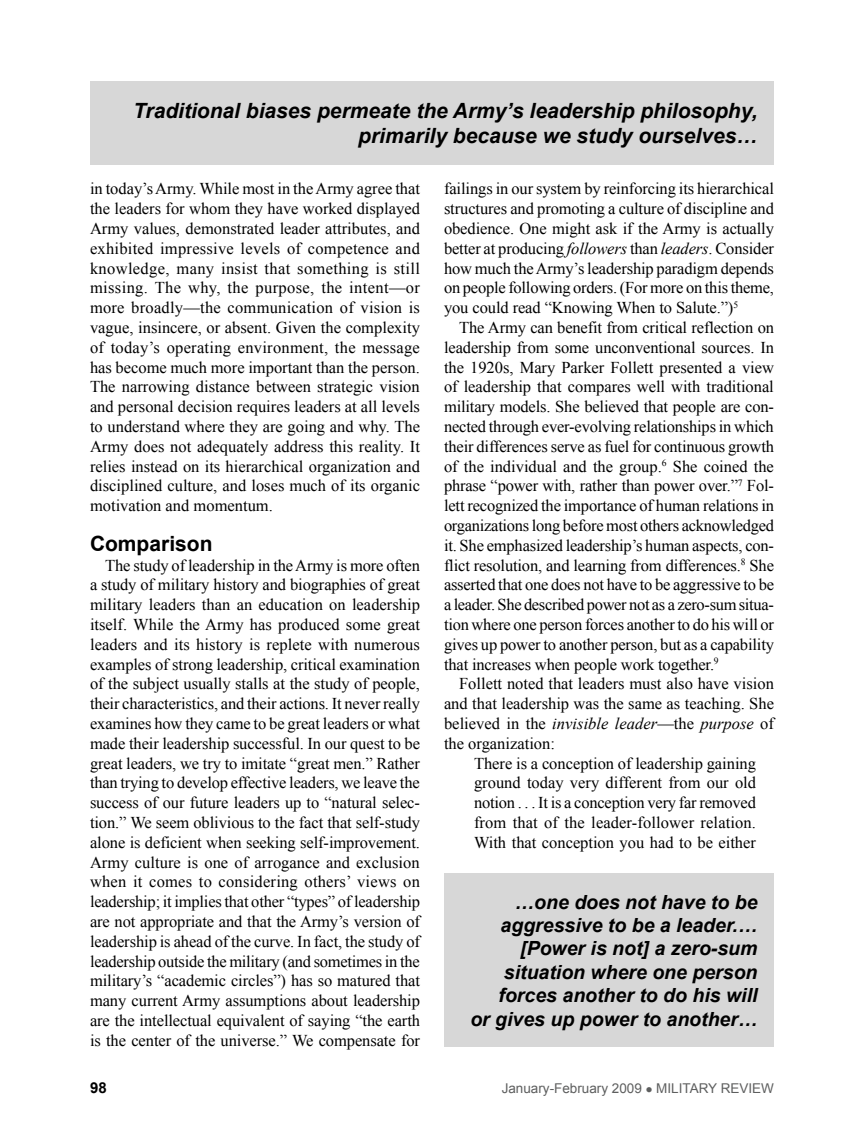
<style>
.page{position:relative;width:864px;height:1134px;background:#fff}
.page>*{position:absolute;margin:0;border:0;box-sizing:border-box;transform-origin:0 0}
.fob{font:italic 700 21px/25.2px "Arial";color:#000;text-align:right}
.subhead{font:700 21px "Arial";color:#000}
.fob-2{font:italic 700 19.5px/23.4px "Arial";color:#000;text-align:right}
.fob-3{font:16.5px/19.8px "Times New Roman";letter-spacing:-.005em;color:#000;text-align:justify}
.fob_indented_quotes{font:16.5px/19.8px "Times New Roman";color:#000;text-align:justify}
.t1{font:700 15px "Arial";color:#000}
.t2{font:13.5px "Arial";color:#5e5f5f}
.s1{font-style:italic}
</style>
<div class="page">
<div style="left:90px;top:81px;width:684px;height:84px;background:#d7d7d7"></div>
<div style="left:444px;top:873px;width:330px;height:174px;background:#d7d7d7"></div>
<p class="fob" style="left:133px;top:99px;width:626px">Traditional biases permeate the Army’s leadership philosophy, primarily because we study ourselves…</p>
<p class="fob-3" style="left:90px;top:179px;width:332px">in today’s Army. While most in the Army agree that the leaders for whom they have worked displayed Army values, demonstrated leader attributes, and exhibited impressive levels of competence and knowledge, many insist that something is still missing. The why, the purpose, the intent—or more broadly—the communication of vision is vague, insincere, or absent. Given the complexity of today’s operating environment, the message has become much more important than the person.<br>The narrowing distance between strategic vision and personal decision requires leaders at all levels to understand where they are going and why. The Army does not adequately address this reality. It relies instead on its hierarchical organization and disciplined culture, and loses much of its organic motivation and momentum.</p>
<p class="subhead" style="left:90px;top:530px;width:124px">Comparison</p>
<p class="fob-3" style="left:90px;top:555px;width:332px;text-indent:15px">The study of leadership in the Army is more often a study of military history and biographies of great military leaders than an education on leadership itself. While the Army has produced some great leaders and its history is replete with numerous examples of strong leadership, critical examination of the subject usually stalls at the study of people, their characteristics, and their actions. It never really examines how they came to be great leaders or what made their leadership successful. In our quest to be great leaders, we try to imitate “great men.” Rather than trying to develop effective leaders, we leave the success of our future leaders up to “natural selec&shy;tion.” We seem oblivious to the fact that self-study alone is deficient when seeking self-improvement.<br>Army culture is one of arrogance and exclusion when it comes to considering others’ views on leadership; it implies that other “types” of leadership are not appropriate and that the Army’s version of leadership is ahead of the curve. In fact, the study of leadership outside the military (and sometimes in the military’s “academic circles”) has so matured that many current Army assumptions about leadership are the intellectual equivalent of saying “the earth is the center of the universe.” We compensate for</p>
<p class="fob-3" style="left:444px;top:179px;width:332px">failings in our system by reinforcing its hierarchical structures and promoting a culture of discipline and obedience. One might ask if the Army is actually better at producing <span class="s1">followers</span> than <span class="s1">leaders</span>. Consider how much the Army’s leadership paradigm depends on people following orders. (For more on this theme, you could read “Knowing When to Salute.”)<sup>5</sup></p>
<p class="fob-3" style="left:444px;top:317px;width:332px;text-indent:15px">The Army can benefit from critical reflection on leadership from some unconventional sources. In the 1920s, Mary Parker Follett presented a view of leadership that compares well with traditional military models. She believed that people are con&shy;nected through ever-evolving relationships in which their differences serve as fuel for continuous growth of the individual and the group.<sup>6</sup> She coined the phrase “power with, rather than power over.”<sup>7</sup> Fol&shy;lett recognized the importance of human relations in organizations long before most others acknowledged it. She emphasized leadership’s human aspects, con&shy;flict resolution, and learning from differences.<sup>8</sup> She asserted that one does not have to be aggressive to be a leader. She described power not as a zero-sum situa&shy;tion where one person forces another to do his will or gives up power to another person, but as a capability that increases when people work together.<sup>9</sup></p>
<p class="fob-3" style="left:444px;top:674px;width:332px;text-indent:15px">Follett noted that leaders must also have vision and that leadership was the same as teaching. She believed in the <span class="s1">invisible leader</span>—the <span class="s1">purpose</span> of the organization:</p>
<p class="fob_indented_quotes" style="left:474px;top:753px;width:284px">There is a conception of leadership gaining ground today very different from our old notion . . . It is a conception very far removed from that of the leader-follower relation.<br>With that conception you had to be either</p>
<p class="fob-2" style="left:470px;top:891px;width:289px">…one does not have to be aggressive to be a leader.… [Power is not] a zero-sum situation where one person forces another to do his will<br>or gives up power to another…</p>
<p class="t1" style="left:90px;top:1078px;width:18px">98</p>
<p class="t2" style="left:502px;top:1080px;width:274px">January-February 2009 ● Military Review</p>
</div>
